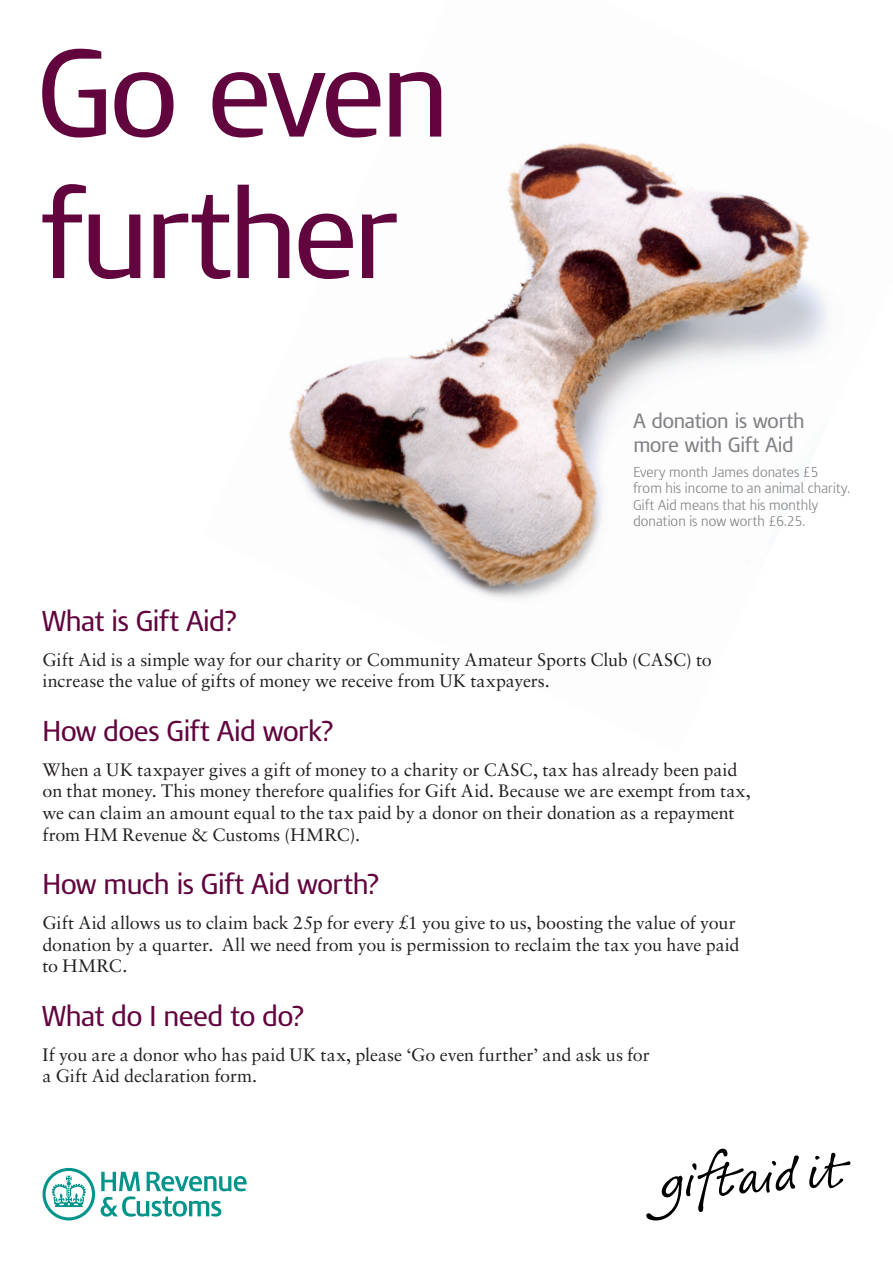
<style>
.page{position:relative;width:893px;height:1263px;background:#fff}
.page>*{position:absolute;margin:0;border:0;box-sizing:border-box;transform-origin:0 0}
.Heading_1{font:117px "HMRC Modena";letter-spacing:-.03em;color:#62053f}
.Heading_1-2{font:27px "HMRC Modena";letter-spacing:-.01em;color:#62053f}
.t1{font:19.5px/23.4px "HMRC Modena";letter-spacing:-.01em;color:#808285}
.body_text{font:18px/21.8px "Sabon";letter-spacing:-.005em;color:#231f20}
.t2{font:300 13.5px/16.2px "HMRC Modena";letter-spacing:.01em;color:#808285}
</style>
<div class="page">
<img style="left:289px;top:143px;width:539px;height:456px">
<svg style="left:101px;top:1172px;width:146px;height:44px"></svg>
<svg style="left:43px;top:1168px;width:52px;height:52px"></svg>
<svg style="left:646px;top:1149px;width:204px;height:71px"></svg>
<p class="Heading_1" style="left:38px;top:23px;width:413px">Go even</p>
<p class="Heading_1" style="left:42px;top:165px;width:356px">further</p>
<p class="t1" style="left:633px;top:409px;width:173px">A donation is worth more with Gift Aid</p>
<p class="t2" style="left:633px;top:464px;width:218px">Every month James donates £5 from his income to an animal charity.<br>Gift Aid means that his monthly donation is now worth £6.25.</p>
<p class="Heading_1-2" style="left:43px;top:605px;width:196px">What is Gift Aid?</p>
<p class="body_text" style="left:43px;top:648px;width:671px">Gift Aid is a simple way for our charity or Community Amateur Sports Club (CASC) to increase the value of gifts of money we receive from UK taxpayers.</p>
<p class="Heading_1-2" style="left:43px;top:715px;width:293px">How does Gift Aid work?</p>
<p class="body_text" style="left:43px;top:758px;width:710px">When a UK taxpayer gives a gift of money to a charity or CASC, tax has already been paid on that money. This money therefore qualifies for Gift Aid. Because we are exempt from tax, we can claim an amount equal to the tax paid by a donor on their donation as a repayment from HM Revenue &amp; Customs (HMRC).</p>
<p class="Heading_1-2" style="left:43px;top:868px;width:338px">How much is Gift Aid worth?</p>
<p class="body_text" style="left:43px;top:911px;width:698px">Gift Aid allows us to claim back 25p for every £1 you give to us, boosting the value of your donation by a quarter. All we need from you is permission to reclaim the tax you have paid to HMRC.</p>
<p class="Heading_1-2" style="left:43px;top:1000px;width:263px">What do I need to do?</p>
<p class="body_text" style="left:43px;top:1043px;width:609px">If you are a donor who has paid UK tax, please ‘Go even further’ and ask us for a Gift Aid declaration form.</p>
</div>
